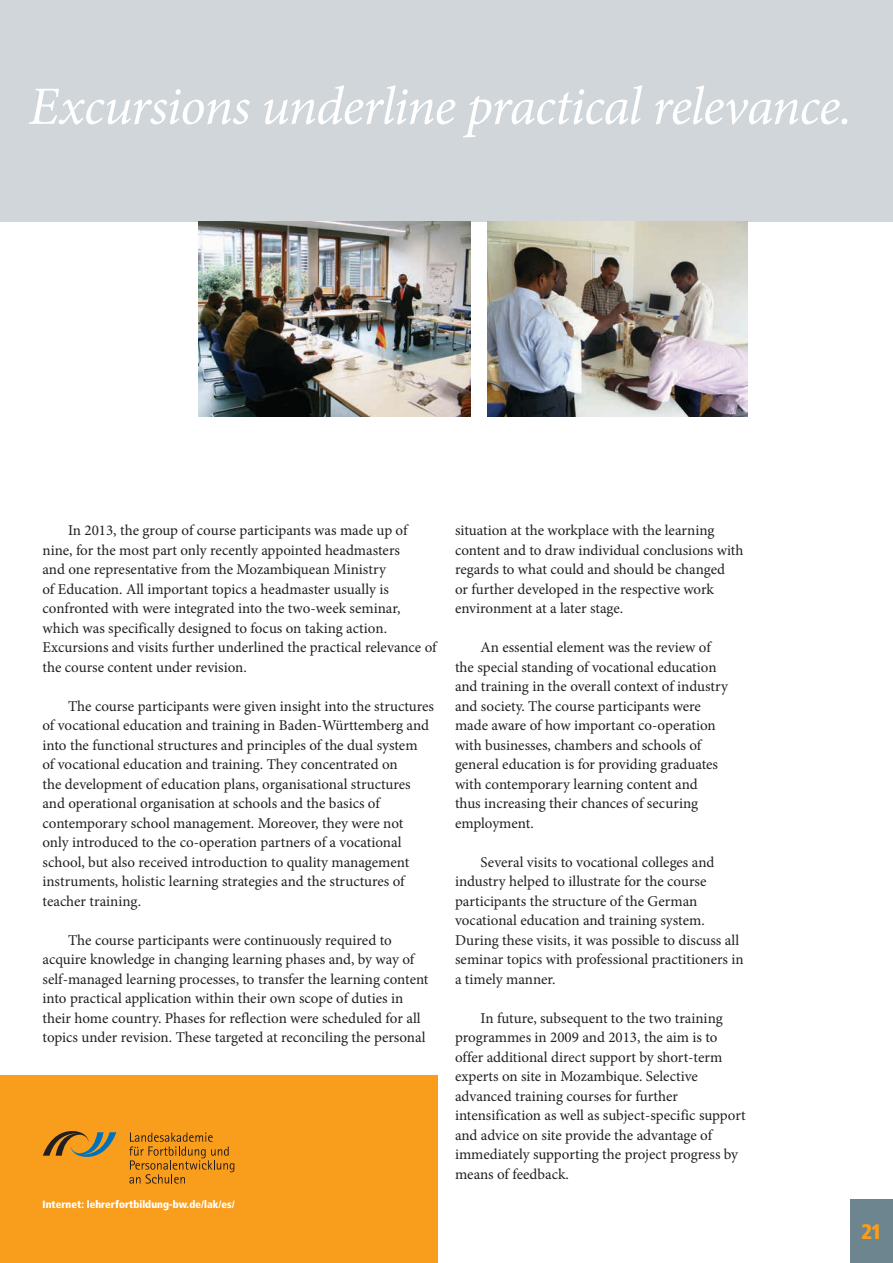
<style>
.page{position:relative;width:893px;height:1263px;background:#fff}
.page>*{position:absolute;margin:0;border:0;box-sizing:border-box;transform-origin:0 0}
.t1{font:italic 54px "Minion Pro";letter-spacing:-.02em;color:#fff}
.t2{font:21px "Transit Fr Pos OT Bld";color:#f99d1c}
.t3{font:15px/19.5px "Minion Pro";color:#231f20}
.t4{font:10.5px "Transit Fr Pos OT Bld";color:#fff}
</style>
<div class="page">
<div style="left:850px;top:1199px;width:43px;height:64px;background:#6d858e"></div>
<div style="left:0;top:1076px;width:438px;height:187px;background:#f99d1c"></div>
<div style="left:0;top:0;width:893px;height:221px;background:#d0d6da"></div>
<img style="left:199px;top:221px;width:272px;height:196px">
<img style="left:487px;top:221px;width:260px;height:196px">
<svg style="left:43px;top:1131px;width:73px;height:26px"></svg>
<svg style="left:129px;top:1132px;width:105px;height:51px"></svg>
<h1 class="t1" style="left:29px;top:70px;width:825px">Excursions underline practical relevance.</h1>
<p class="t3" style="left:43px;top:521px;width:396px;text-indent:26px">In 2013, the group of course participants was made up of nine, for the most part only recently appointed headmasters<br>and one representative from the Mozambiquean Ministry<br>of Education. All important topics a headmaster usually is confronted with were integrated into the two-week seminar, which was specifically designed to focus on taking action.<br>Excursions and visits further underlined the practical relevance of the course content under revision.</p>
<p class="t3" style="left:43px;top:696px;width:393px;text-indent:26px">The course participants were given insight into the structures of vocational education and training in Baden-Württemberg and into the functional structures and principles of the dual system<br>of vocational education and training. They concentrated on<br>the development of education plans, organisational structures and operational organisation at schools and the basics of contemporary school management. Moreover, they were not<br>only introduced to the co-operation partners of a vocational school, but also received introduction to quality management instruments, holistic learning strategies and the structures of teacher training.</p>
<p class="t3" style="left:43px;top:930px;width:387px;text-indent:26px">The course participants were continuously required to acquire knowledge in changing learning phases and, by way of self-managed learning processes, to transfer the learning content into practical application within their own scope of duties in their home country. Phases for reflection were scheduled for all topics under revision. These targeted at reconciling the personal</p>
<p class="t4" style="left:43px;top:1198px;width:194px">Internet: lehrerfortbildung-bw.de/lak/es/</p>
<p class="t3" style="left:455px;top:521px;width:290px">situation at the workplace with the learning content and to draw individual conclusions with regards to what could and should be changed<br>or further developed in the respective work environment at a later stage.</p>
<p class="t3" style="left:455px;top:638px;width:275px;text-indent:26px">An essential element was the review of the special standing of vocational education and training in the overall context of industry and society. The course participants were made aware of how important co-operation with businesses, chambers and schools of general education is for providing graduates with contemporary learning content and<br>thus increasing their chances of securing employment.</p>
<p class="t3" style="left:455px;top:852px;width:290px;text-indent:26px">Several visits to vocational colleges and industry helped to illustrate for the course participants the structure of the German vocational education and training system.<br>During these visits, it was possible to discuss all seminar topics with professional practitioners in a timely manner.</p>
<p class="t3" style="left:455px;top:1008px;width:292px;text-indent:26px">In future, subsequent to the two training programmes in 2009 and 2013, the aim is to offer additional direct support by short-term experts on site in Mozambique. Selective advanced training courses for further intensification as well as subject-specific support and advice on site provide the advantage of immediately supporting the project progress by means of feedback.</p>
<h2 class="t2" style="left:861px;top:1220px;width:22px">21</h2>
</div>
